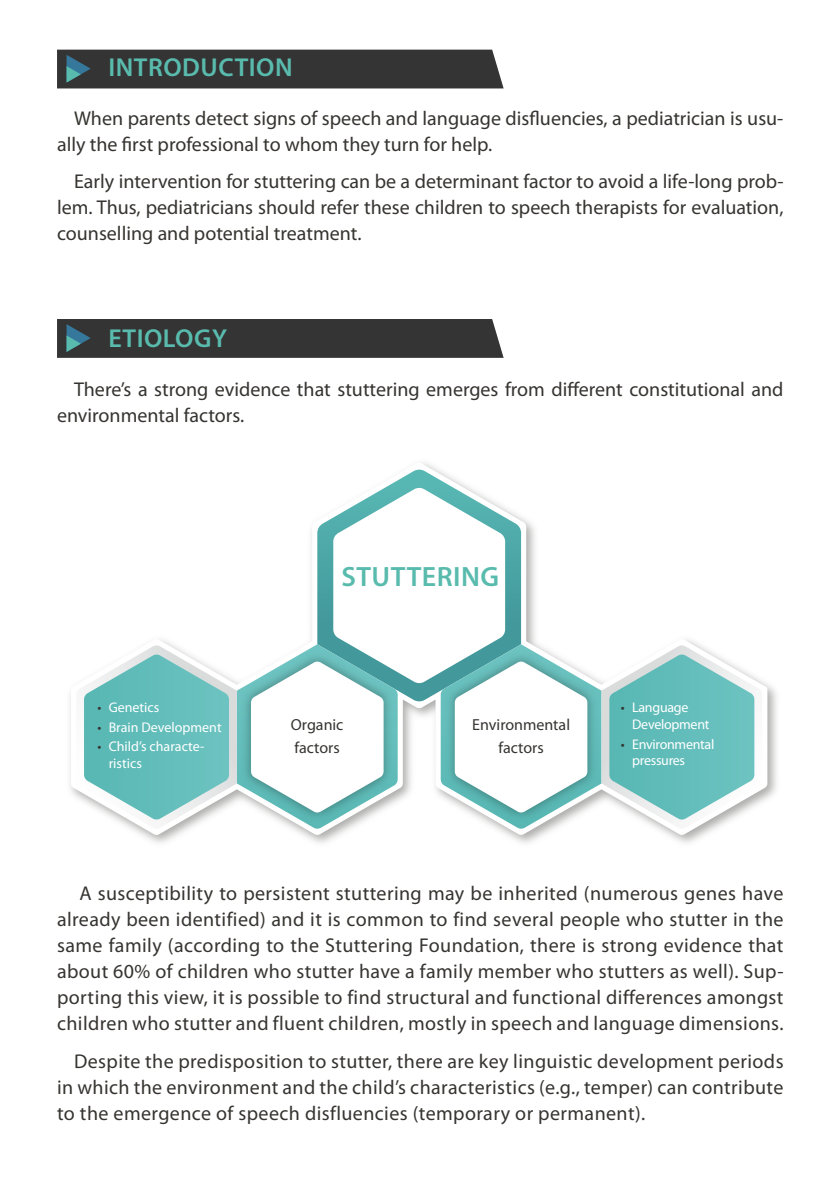
<style>
.page{position:relative;width:840px;height:1191px;background:#fff}
.page>*{position:absolute;margin:0;border:0;box-sizing:border-box;transform-origin:0 0}
.t1{font:600 28px "Myriad Pro";letter-spacing:.015em;color:#59bbad}
.t2{font:600 26px "Myriad Pro";letter-spacing:.02em;color:#59bbad}
.t3{font:20px/26px "Myriad Pro";color:#353430;text-align:justify}
.t4{font:16px/23.4px "Myriad Pro";color:#353430}
.t5{font:14px/16.8px "Myriad Pro";letter-spacing:-.01em;color:#fff}
.s1{color:#353430}
</style>
<div class="page">
<div style="left:57px;top:319px;width:446px;height:39px;background:#343434"></div>
<div style="left:57px;top:50px;width:446px;height:38px;background:#343434"></div>
<img style="left:70px;top:684px;width:707px;height:159px">
<svg style="left:71px;top:463px;width:696px;height:372px"></svg>
<svg style="left:317px;top:469px;width:204px;height:18px"></svg>
<img style="left:174px;top:829px;width:205px;height:14px">
<img style="left:379px;top:829px;width:284px;height:14px">
<svg style="left:76px;top:487px;width:685px;height:342px"></svg>
<h2 class="t2" style="left:108px;top:51px;width:186px">INTRODUCTION</h2>
<p class="t3" style="left:57px;top:105px;width:727px;text-indent:17px">When parents detect signs of speech and language disfluencies, a pediatrician is usu&shy;ally the first professional to whom they turn for help.</p>
<p class="t3" style="left:57px;top:168px;width:727px;text-indent:17px">Early intervention for stuttering can be a determinant factor to avoid a life-long prob&shy;lem. Thus, pediatricians should refer these children to speech therapists for evaluation, counselling and potential treatment.</p>
<h2 class="t2" style="left:108px;top:322px;width:120px">ETIOLOGY</h2>
<p class="t3" style="left:57px;top:376px;width:727px;text-indent:17px">There’s a strong evidence that stuttering emerges from different constitutional and environmental factors.</p>
<p class="t5" style="left:97px;top:699px;width:63px"><span class="s1">•</span> Genetics</p>
<p class="t5" style="left:97px;top:718px;width:126px"><span class="s1">•</span> Brain Development</p>
<p class="t5" style="left:109px;top:738px;width:97px;text-indent:-11px"><span class="s1">•</span> Child’s characte&shy;ristics</p>
<h1 class="t1" style="left:341px;top:559px;width:159px">STUTTERING</h1>
<p class="t4" style="left:291px;top:713px;width:54px">Organic factors</p>
<p class="t4" style="left:472px;top:713px;width:99px;text-align:center">Environmental factors</p>
<p class="t5" style="left:631px;top:698px;width:79px;text-indent:-11px"><span class="s1">•</span> Language<br>Development</p>
<p class="t5" style="left:631px;top:735px;width:84px;text-indent:-11px"><span class="s1">•</span> Environmental pressures</p>
<p class="t3" style="left:57px;top:880px;width:727px;text-indent:22px">A susceptibility to persistent stuttering may be inherited (numerous genes have already been identified) and it is common to find several people who stutter in the same family (according to the Stuttering Foundation, there is strong evidence that about 60% of children who stutter have a family member who stutters as well). Sup&shy;porting this view, it is possible to find structural and functional differences amongst children who stutter and fluent children, mostly in speech and language dimensions.</p>
<p class="t3" style="left:57px;top:1047px;width:727px;text-indent:17px">Despite the predisposition to stutter, there are key linguistic development periods in which the environment and the child’s characteristics (e.g., temper) can contribute to the emergence of speech disfluencies (temporary or permanent).</p>
</div>
